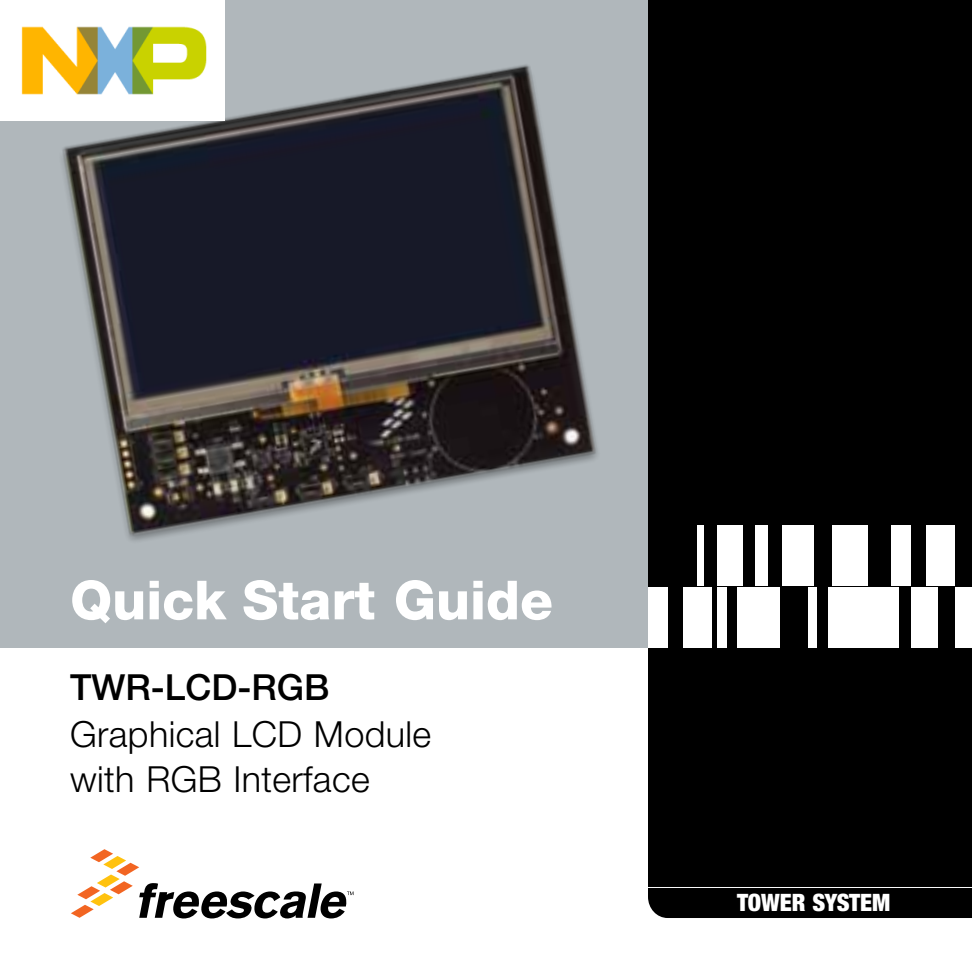
<style>
.page{position:relative;width:972px;height:972px;background:#fff}
.page>*{position:absolute;margin:0;border:0;box-sizing:border-box;transform-origin:0 0}
.t1{font:800 54px "Helvetica Neue LT Pro";color:#fff}
.t2{font:300 36px/45px "Helvetica Neue LT Pro";letter-spacing:.01em;color:#000}
.t3{font:500 36px "Helvetica Neue LT Pro";color:#000}
.t4{font:900 condensed 24px "Helvetica Neue LT Pro";color:#fff}
</style>
<div class="page">
<div style="left:648px;top:888px;width:324px;height:30px;background:#000"></div>
<div style="left:0;top:0;width:972px;height:648px;background:#b0b7bb"></div>
<img style="left:0;top:64px;width:598px;height:477px">
<div style="left:648px;top:0;width:324px;height:886px;background:#000"></div>
<div style="left:783px;top:525px;width:31px;height:60px;background:#fff"></div>
<div style="left:891px;top:525px;width:19px;height:60px;background:#fff"></div>
<div style="left:833px;top:525px;width:35px;height:60px;background:#fff"></div>
<div style="left:926px;top:525px;width:28px;height:60px;background:#fff"></div>
<div style="left:648px;top:587px;width:20px;height:61px;background:#fff"></div>
<div style="left:683px;top:587px;width:28px;height:61px;background:#fff"></div>
<div style="left:697px;top:525px;width:6px;height:60px;background:#fff"></div>
<div style="left:755px;top:525px;width:12px;height:60px;background:#fff"></div>
<div style="left:717px;top:525px;width:25px;height:60px;background:#fff"></div>
<div style="left:737px;top:587px;width:43px;height:61px;background:#fff"></div>
<div style="left:828px;top:587px;width:70px;height:61px;background:#fff"></div>
<div style="left:912px;top:587px;width:26px;height:61px;background:#fff"></div>
<div style="left:808px;top:587px;width:9px;height:61px;background:#fff"></div>
<div style="left:717px;top:587px;width:9px;height:61px;background:#fff"></div>
<div style="left:955px;top:587px;width:16px;height:61px;background:#fff"></div>
<svg style="left:71px;top:849px;width:282px;height:69px"></svg>
<img style="left:0;top:0;width:225px;height:120px">
<h1 class="t1" style="left:70px;top:568px;width:484px">Quick Start Guide</h1>
<p class="t3" style="left:70px;top:665px;width:261px">TWR-LCD-RGB</p>
<p class="t2" style="left:70px;top:711px;width:362px">Graphical LCD Module with RGB Interface</p>
<p class="t4" style="left:737px;top:888px;width:155px">TOWER SYSTEM</p>
</div>
